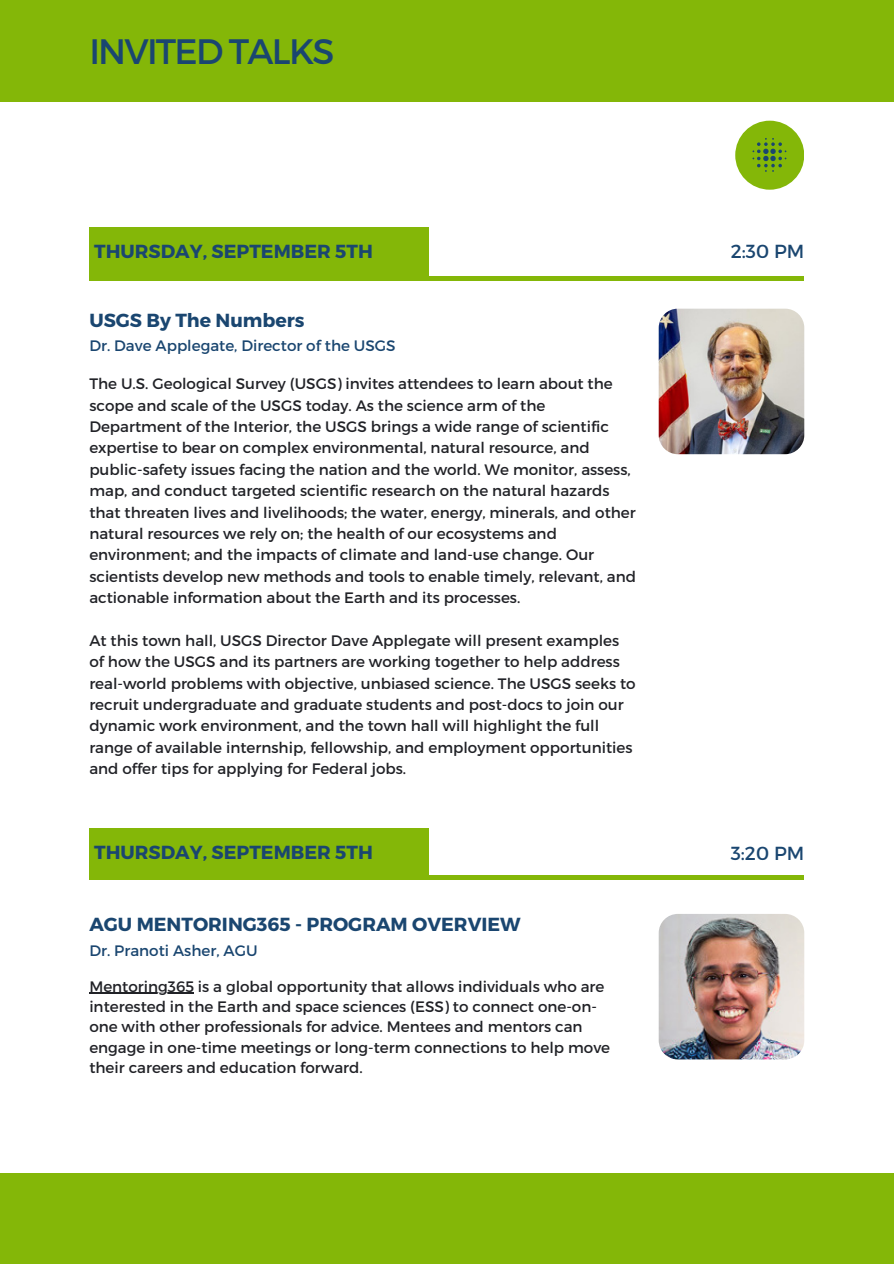
<style>
.page{position:relative;width:894px;height:1264px;background:#fff}
.page>*{position:absolute;margin:0;border:0;box-sizing:border-box;transform-origin:0 0}
.t1{font:35.25px "Montserrat";letter-spacing:-.05em;color:#1a4670}
.t2{font:700 18.9px "Montserrat";color:#1a4670}
.t3{font:18.9px "Montserrat";color:#1a4670}
.t4{font:15.15px/21.3px "Montserrat";color:#212227}
.t5{font:15.15px "Montserrat";color:#1a4670}
</style>
<div class="page">
<div style="left:89px;top:276px;width:715px;height:5px;background:#84b708"></div>
<div style="left:89px;top:227px;width:340px;height:51px;background:#84b708"></div>
<div style="left:735px;top:121px;width:68px;height:68px;background:#84b708;border-radius:50%"></div>
<div style="left:0;top:0;width:893px;height:101px;background:#84b708"></div>
<svg style="left:752px;top:138px;width:34px;height:34px"></svg>
<div style="left:0;top:1173px;width:893px;height:90px;background:#84b708"></div>
<div style="left:89px;top:875px;width:715px;height:5px;background:#84b708"></div>
<div style="left:89px;top:828px;width:340px;height:51px;background:#84b708"></div>
<img style="left:658px;top:309px;width:146px;height:145px;border-radius:19px">
<img style="left:658px;top:913px;width:146px;height:146px;border-radius:19px">
<hr style="left:89px;top:992px;width:105px;height:2px;background:#212227">
<h3 class="t1" style="left:89px;top:29px;width:247px">INVITED TALKS</h3>
<p class="t2" style="left:94px;top:239px;width:280px">THURSDAY, SEPTEMBER 5TH</p>
<h2 class="t3" style="left:730px;top:239px;width:75px">2:30 PM</h2>
<p class="t2" style="left:89px;top:308px;width:217px">USGS By The Numbers</p>
<p class="t5" style="left:89px;top:336px;width:308px">Dr. Dave Applegate, Director of the USGS</p>
<p class="t4" style="left:89px;top:372px;width:548px">The U.S. Geological Survey (USGS) invites attendees to learn about the scope and scale of the USGS today. As the science arm of the Department of the Interior, the USGS brings a wide range of scientific expertise to bear on complex environmental, natural resource, and public-safety issues facing the nation and the world. We monitor, assess, map, and conduct targeted scientific research on the natural hazards that threaten lives and livelihoods; the water, energy, minerals, and other natural resources we rely on; the health of our ecosystems and environment; and the impacts of climate and land-use change. Our scientists develop new methods and tools to enable timely, relevant, and actionable information about the Earth and its processes.</p>
<p class="t4" style="left:89px;top:629px;width:547px">At this town hall, USGS Director Dave Applegate will present examples of how the USGS and its partners are working together to help address real-world problems with objective, unbiased science. The USGS seeks to recruit undergraduate and graduate students and post-docs to join our dynamic work environment, and the town hall will highlight the full range of available internship, fellowship, and employment opportunities and offer tips for applying for Federal jobs.</p>
<h2 class="t2" style="left:94px;top:840px;width:280px">THURSDAY, SEPTEMBER 5TH</h2>
<p class="t3" style="left:730px;top:840px;width:75px">3:20 PM</p>
<p class="t2" style="left:89px;top:912px;width:432px">AGU MENTORING365 - PROGRAM OVERVIEW</p>
<h2 class="t5" style="left:89px;top:940px;width:170px">Dr. Pranoti Asher, AGU</h2>
<h3 class="t4" style="left:89px;top:975px;width:522px;line-height:20.2px">Mentoring365 is a global opportunity that allows individuals who are interested in the Earth and space sciences (ESS) to connect one-on&shy;one with other professionals for advice. Mentees and mentors can engage in one-time meetings or long-term connections to help move their careers and education forward.</h3>
</div>
